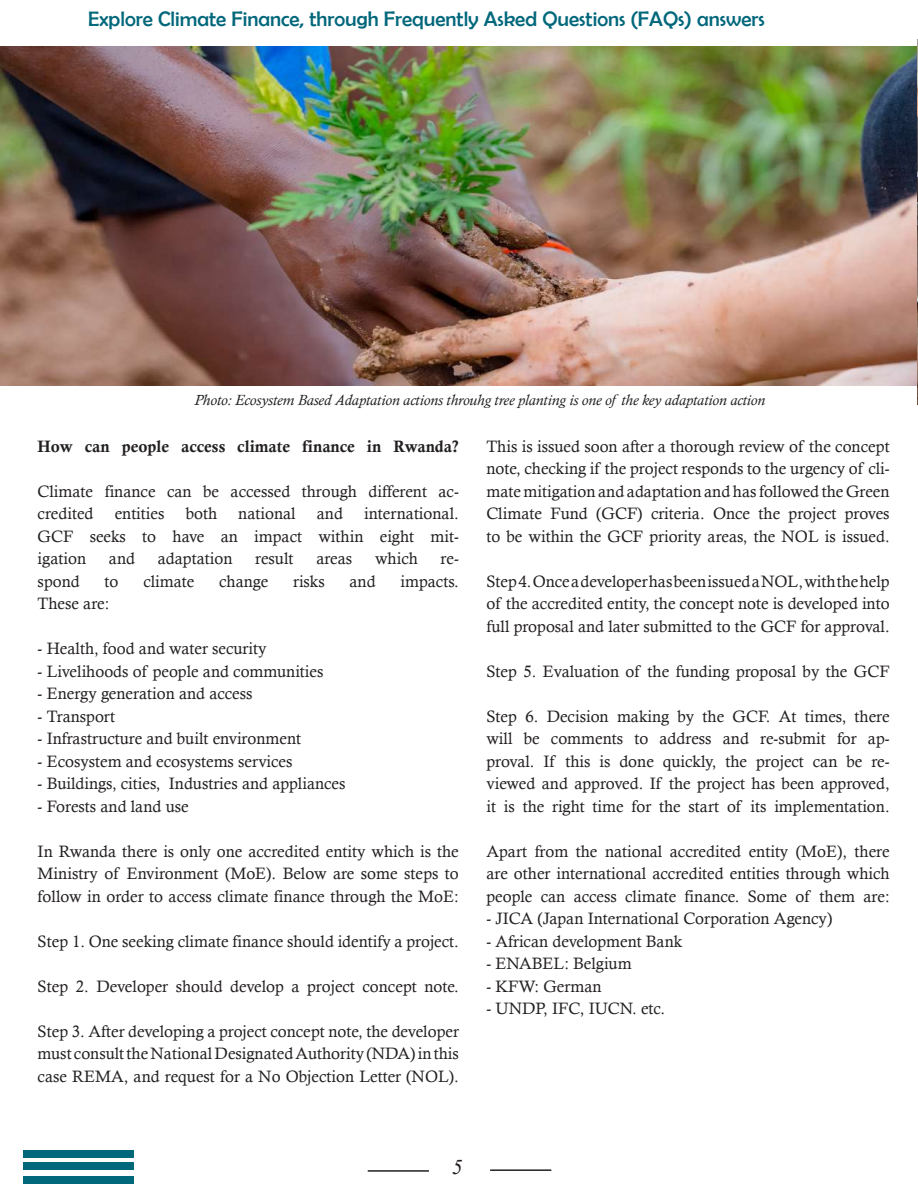
<style>
.page{position:relative;width:918px;height:1188px;background:#fff}
.page>*{position:absolute;margin:0;border:0;box-sizing:border-box;transform-origin:0 0}
.t1{font:21px "Berlin Sans FB";color:#01677b}
.t2{font:italic 21px "Times New Roman";color:#231f20}
.t3{font:16.5px/22.5px "Calisto";color:#231f20;text-align:justify}
.t4{font:16.5px "Calis MT Bol";color:#231f20}
.t5{font:italic 15px "Calisto";color:#231f20}
</style>
<div class="page">
<img style="left:0;top:46px;width:917px;height:339px">
<img style="left:917px;top:39px;width:1px;height:365px">
<div style="left:23px;top:1150px;width:111px;height:8px;background:#01677b"></div>
<div style="left:23px;top:1162px;width:111px;height:8px;background:#01677b"></div>
<div style="left:23px;top:1176px;width:111px;height:8px;background:#01677b"></div>
<hr style="left:368px;top:1170px;width:61px;height:2px;background:#231f20">
<hr style="left:490px;top:1169px;width:61px;height:2px;background:#231f20">
<p class="t1" style="left:88px;top:7px;width:678px">Explore Climate Finance, through Frequently Asked Questions (FAQs) answers</p>
<p class="t5" style="left:194px;top:391px;width:572px">Photo: Ecosystem Based Adaptation actions throuhg tree planting is one of the key adaptation action</p>
<p class="t3" style="left:486px;top:435px;width:405px">This is issued soon after a thorough review of the concept note, checking if the project responds to the urgency of cli&shy;mate mitigation and adaptation and has followed the Green Climate Fund (GCF) criteria. Once the project proves to be within the GCF priority areas, the NOL is issued.</p>
<p class="t3" style="left:486px;top:570px;width:405px">Step 4. Once a developer has been issued a NOL, with the help of the accredited entity, the concept note is developed into full proposal and later submitted to the GCF for approval.</p>
<p class="t3" style="left:486px;top:660px;width:405px">Step 5. Evaluation of the funding proposal by the GCF</p>
<p class="t3" style="left:486px;top:705px;width:405px">Step 6. Decision making by the GCF. At times, there will be comments to address and re-submit for ap&shy;proval. If this is done quickly, the project can be re&shy;viewed and approved. If the project has been approved, it is the right time for the start of its implementation.</p>
<p class="t3" style="left:486px;top:840px;width:405px">Apart from the national accredited entity (MoE), there are other international accredited entities through which people can access climate finance. Some of them are:</p>
<p class="t3" style="left:486px;top:907px;width:347px">- JICA (Japan International Corporation Agency)</p>
<p class="t3" style="left:486px;top:930px;width:197px">- African development Bank</p>
<p class="t3" style="left:486px;top:952px;width:147px">- ENABEL: Belgium</p>
<p class="t3" style="left:486px;top:975px;width:117px">- KFW: German</p>
<p class="t3" style="left:486px;top:997px;width:180px">- UNDP, IFC, IUCN. etc.</p>
<p class="t4" style="left:38px;top:437px;width:423px">How can people access climate finance in Rwanda?</p>
<p class="t3" style="left:38px;top:480px;width:423px">Climate finance can be accessed through different ac&shy;credited</p>
<p class="t3" style="left:38px;top:502px;width:423px;text-indent:327px">international.<br>GCF seeks to have an impact within eight mit&shy;igation</p>
<p class="t3" style="left:115px;top:502px;width:51px">entities</p>
<p class="t3" style="left:186px;top:502px;width:33px">both</p>
<p class="t3" style="left:238px;top:502px;width:59px">national</p>
<p class="t3" style="left:317px;top:502px;width:28px">and</p>
<p class="t3" style="left:109px;top:547px;width:28px">and</p>
<p class="t3" style="left:158px;top:547px;width:76px">adaptation</p>
<p class="t3" style="left:255px;top:547px;width:40px">result</p>
<p class="t3" style="left:316px;top:547px;width:37px">areas</p>
<p class="t3" style="left:375px;top:547px;width:44px">which</p>
<p class="t3" style="left:441px;top:547px;width:20px">re-</p>
<p class="t3" style="left:38px;top:570px;width:44px">spond</p>
<p class="t3" style="left:105px;top:570px;width:15px">to</p>
<p class="t3" style="left:143px;top:570px;width:53px">climate</p>
<p class="t3" style="left:219px;top:570px;width:51px">change</p>
<p class="t3" style="left:293px;top:570px;width:33px">risks</p>
<p class="t3" style="left:350px;top:570px;width:28px">and</p>
<p class="t3" style="left:401px;top:570px;width:60px">impacts.</p>
<p class="t3" style="left:38px;top:592px;width:73px">These are:</p>
<p class="t3" style="left:38px;top:637px;width:230px">- Health, food and water security</p>
<p class="t3" style="left:38px;top:660px;width:287px">- Livelihoods of people and communities</p>
<p class="t3" style="left:38px;top:682px;width:216px">- Energy generation and access</p>
<p class="t3" style="left:38px;top:705px;width:79px">- Transport</p>
<p class="t3" style="left:38px;top:727px;width:265px">- Infrastructure and built environment</p>
<p class="t3" style="left:38px;top:750px;width:256px">- Ecosystem and ecosystems services</p>
<p class="t3" style="left:38px;top:772px;width:309px">- Buildings, cities, Industries and appliances</p>
<p class="t3" style="left:38px;top:795px;width:153px">- Forests and land use</p>
<p class="t3" style="left:38px;top:840px;width:423px">In Rwanda there is only one accredited entity which is the Ministry of Environment (MoE). Below are some steps to follow in order to access climate finance through the MoE:</p>
<p class="t3" style="left:38px;top:930px;width:423px">Step 1. One seeking climate finance should identify a project.</p>
<p class="t3" style="left:38px;top:975px;width:423px">Step 2. Developer should develop a project concept note.</p>
<p class="t3" style="left:38px;top:1020px;width:423px">Step 3. After developing a project concept note, the developer must consult the National Designated Authority (NDA) in this case REMA, and request for a No Objection Letter (NOL).</p>
<p class="t2" style="left:452px;top:1152px;width:12px">5</p>
</div>
